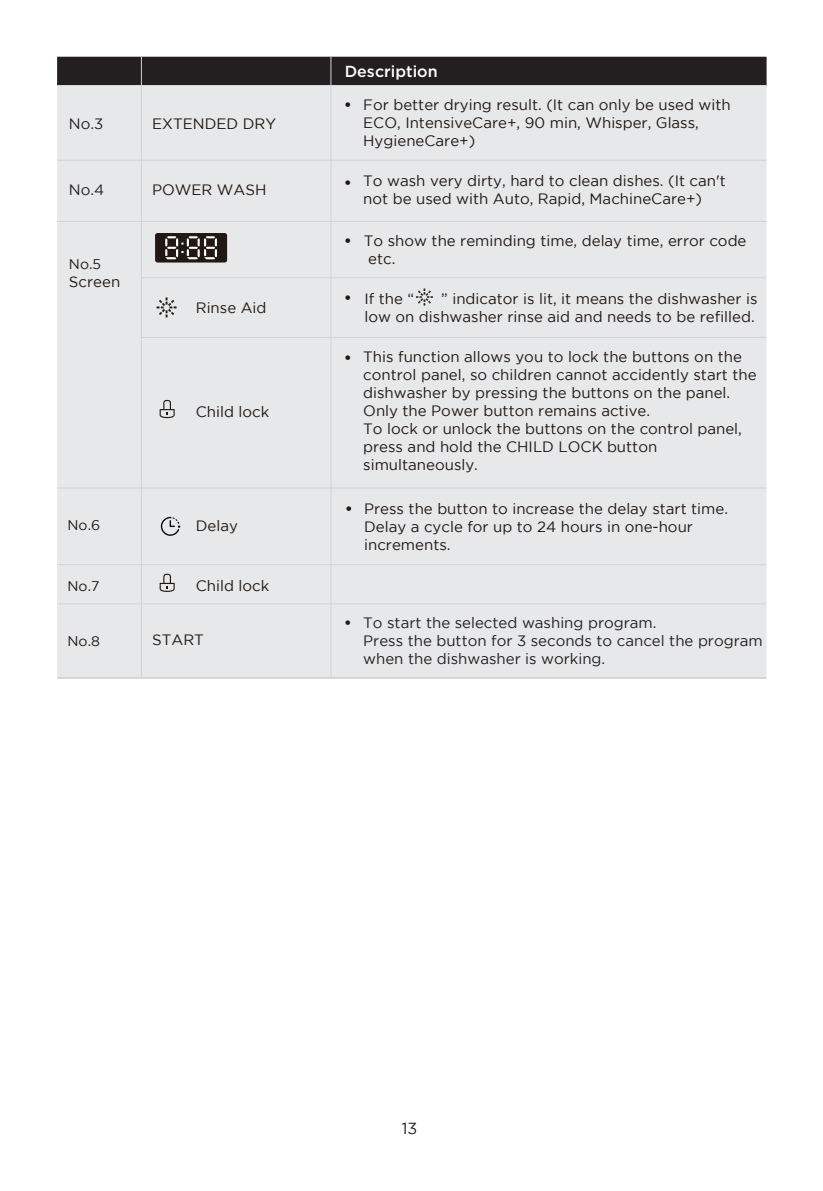
<style>
.page{position:relative;width:823px;height:1191px;background:#fff}
.page>*{position:absolute;margin:0;border:0;box-sizing:border-box;transform-origin:0 0}
.t1{font:500 16px "Gotham";color:#fff}
.t2{font:16px "Gotham";color:#231f20}
.t3{font:15px/18px "Gotham";color:#211814}
.t4{font:15px/18px "Gotham";color:#231f20}
.t5{font:15px "Gotham";color:#221713}
.t6{font:14px "Gotham";color:#211814}
.t7{font:300 6.2px "Adobe Song Std";color:#221612}
.t8{font:300 6.2px "Adobe Song Std";color:#211814}
.s1{font-family:"Adobe Song Std";font-weight:300;font-size:6.2px}
</style>
<div class="page">
<div style="left:57px;top:57px;width:709px;height:28px;background:#231f20"></div>
<hr style="left:57px;top:85px;width:709px;height:2px;background:#d1d2d4">
<div style="left:57px;top:86px;width:709px;height:591px;background:#e7e8e9"></div>
<hr style="left:57px;top:677px;width:709px;height:2px;background:#d1d2d4">
<hr style="left:57px;top:160px;width:709px;height:1px;background:#d1d2d4">
<hr style="left:57px;top:221px;width:709px;height:1px;background:#d1d2d4">
<hr style="left:141px;top:277px;width:625px;height:1px;background:#d1d2d4">
<hr style="left:141px;top:337px;width:625px;height:1px;background:#d1d2d4">
<hr style="left:57px;top:487px;width:709px;height:1px;background:#d1d2d4">
<hr style="left:57px;top:564px;width:709px;height:1px;background:#d1d2d4">
<hr style="left:57px;top:603px;width:709px;height:1px;background:#d1d2d4">
<hr style="left:330px;top:57px;width:1px;height:621px;background:#d1d2d4">
<hr style="left:141px;top:57px;width:1px;height:620px;background:#d1d2d4">
<div style="left:155px;top:233px;width:72px;height:29px;background:#211814;border-radius:2px"></div>
<svg style="left:165px;top:236px;width:52px;height:23px"></svg>
<svg style="left:159px;top:400px;width:15px;height:18px"></svg>
<svg style="left:159px;top:574px;width:15px;height:18px"></svg>
<svg style="left:161px;top:517px;width:19px;height:19px"></svg>
<svg style="left:156px;top:297px;width:20px;height:20px"></svg>
<svg style="left:415px;top:288px;width:17px;height:17px"></svg>
<p class="t4" style="left:69px;top:115px;width:36px">No.3</p>
<p class="t4" style="left:69px;top:181px;width:37px">No.4</p>
<p class="t6" style="left:69px;top:257px;width:34px">No.5</p>
<p class="t3" style="left:69px;top:273px;width:53px">Screen</p>
<p class="t5" style="left:152px;top:116px;width:125px">EXTENDED DRY</p>
<p class="t5" style="left:152px;top:182px;width:116px">POWER WASH</p>
<p class="t3" style="left:196px;top:298px;width:72px">Rinse Aid</p>
<p class="t3" style="left:196px;top:402px;width:75px">Child lock</p>
<p class="t6" style="left:67px;top:517px;width:34px">No.6</p>
<p class="t3" style="left:196px;top:517px;width:44px">Delay</p>
<p class="t6" style="left:67px;top:578px;width:33px">No.7</p>
<p class="t3" style="left:196px;top:576px;width:75px">Child lock</p>
<p class="t6" style="left:67px;top:633px;width:34px">No.8</p>
<p class="t5" style="left:152px;top:632px;width:53px">START</p>
<p class="t1" style="left:344px;top:61px;width:94px">Description</p>
<p class="t3" style="left:363px;top:95px;width:369px">For better drying result. (It can only be used with<br>ECO, IntensiveCare+, 90 min, Whisper, Glass,<br>HygieneCare+)</p>
<p class="t3" style="left:363px;top:171px;width:364px">To wash very dirty, hard to clean dishes. (It can't not be used with Auto, Rapid, MachineCare+)</p>
<p class="t3" style="left:368px;top:231px;width:379px;text-indent:-24px"><span class="s1">●</span> To show the reminding time, delay time, error code etc.</p>
<p class="t7" style="left:344px;top:102px;width:8px">●</p>
<p class="t7" style="left:344px;top:179px;width:8px">●</p>
<p class="t8" style="left:344px;top:294px;width:8px">●</p>
<p class="t3" style="left:364px;top:289px;width:51px">If the “</p>
<p class="t3" style="left:364px;top:289px;width:394px;text-align:right">” indicator is lit, it means the dishwasher is<br>low on dishwasher rinse aid and needs to be refilled.</p>
<p class="t3" style="left:363px;top:347px;width:394px;text-indent:-18px"><span class="s1">●</span> This function allows you to lock the buttons on the control panel, so children cannot accidently start the dishwasher by pressing the buttons on the panel.<br>Only the Power button remains active.<br>To lock or unlock the buttons on the control panel, press and hold the CHILD LOCK button simultaneously.</p>
<p class="t3" style="left:364px;top:499px;width:365px;text-indent:-18px"><sup>●</sup> Press the button to increase the delay start time.<br>Delay a cycle for up to 24 hours in one-hour increments.</p>
<p class="t4" style="left:363px;top:613px;width:401px;text-indent:-18px"><sup>●</sup> To start the selected washing program.<br>Press the button for 3 seconds to cancel the program when the dishwasher is working.</p>
<p class="t2" style="left:401px;top:1119px;width:17px">13</p>
</div>
